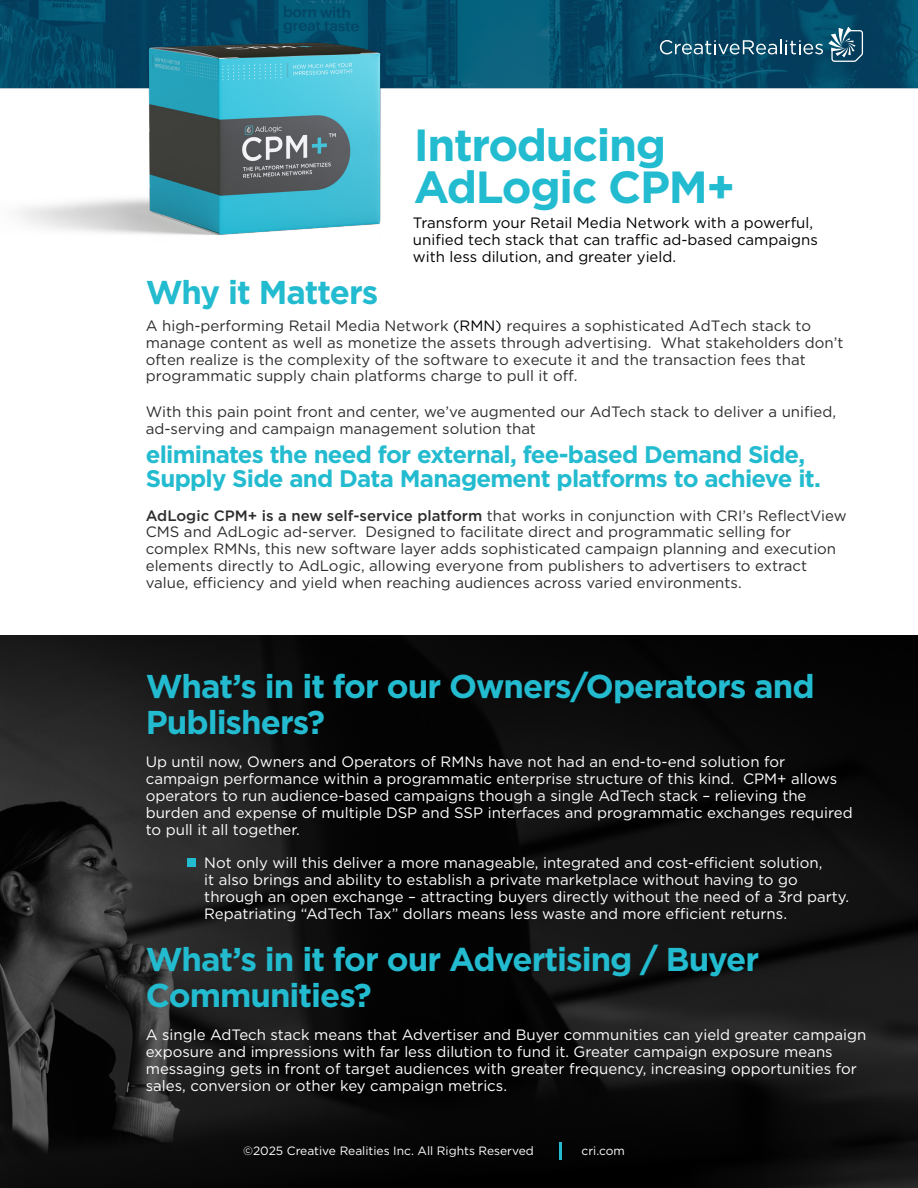
<style>
.page{position:relative;width:918px;height:1188px;background:#fff}
.page>*{position:absolute;margin:0;border:0;box-sizing:border-box;transform-origin:0 0}
.t1{font:700 45px/42px "Gotham";letter-spacing:-.03em;color:#23bbcf}
.t2{font:700 33px/36px "Gotham";letter-spacing:-.03em;color:#23bbcf}
.t3{font:700 24px/24px "Gotham";letter-spacing:-.03em;color:#23bbcf}
.t4{font:15px/16.8px "Gotham";color:#fff}
.t5{font:15px/16.8px "Gotham";color:#2d2d2d}
.t6{font:15px/16.8px "Gotham";color:#000}
.t7{font:12px "Gotham";color:#fff}
.s1{color:#000}
.s2{font-weight:500}
</style>
<div class="page">
<img style="left:0;top:635px;width:918px;height:553px">
<div style="left:188px;top:859px;width:8px;height:8px;background:#23bbcf"></div>
<svg style="left:559px;top:1143px;width:2px;height:17px"></svg>
<svg style="left:416px;top:0;width:502px;height:88px;background:#044d6b"></svg>
<svg style="left:660px;top:27px;width:203px;height:35px;background:#255d78"></svg>
<img style="left:0;top:0;width:416px;height:236px">
<h2 class="t2" style="left:146px;top:274px;width:234px">Why it Matters</h2>
<h1 class="t1" style="left:414px;top:124px;width:323px">Introducing<br>AdLogic CPM+</h1>
<p class="t6" style="left:413px;top:214px;width:406px">Transform your Retail Media Network with a powerful, unified tech stack that can traffic ad-based campaigns with less dilution, and greater yield.</p>
<p class="t5" style="left:146px;top:317px;width:699px">A high-performing Retail Media Network <span class="s1">(RMN)</span> requires a sophisticated AdTech stack to manage content as well as monetize the assets through advertising. What stakeholders don’t often realize is the complexity of the software to execute it and the transaction fees that programmatic supply chain platforms charge to pull it off.</p>
<p class="t5" style="left:146px;top:403px;width:692px">With this pain point front and center, we’ve augmented our AdTech stack to deliver a unified, ad-serving and campaign management solution that</p>
<h3 class="t3" style="left:146px;top:442px;width:677px">eliminates the need for external, fee-based Demand Side,<br>Supply Side and Data Management platforms to achieve it.</h3>
<p class="t5" style="left:146px;top:507px;width:702px"><span class="s2">AdLogic CPM+ is a new self-service platform</span> that works in conjunction with CRI’s ReflectView CMS and AdLogic ad-server. Designed to facilitate direct and programmatic selling for complex RMNs, this new software layer adds sophisticated campaign planning and execution elements directly to AdLogic, allowing everyone from publishers to advertisers to extract value, efficiency and yield when reaching audiences across varied environments.</p>
<h2 class="t2" style="left:146px;top:668px;width:670px">What’s in it for our Owners/Operators and<br>Publishers?</h2>
<p class="t4" style="left:146px;top:753px;width:708px">Up until now, Owners and Operators of RMNs have not had an end-to-end solution for campaign performance within a programmatic enterprise structure of this kind. CPM+ allows operators to run audience-based campaigns though a single AdTech stack – relieving the burden and expense of multiple DSP and SSP interfaces and programmatic exchanges required to pull it all together.</p>
<p class="t4" style="left:204px;top:854px;width:646px;text-indent:-18px">• Not only will this deliver a more manageable, integrated and cost-efficient solution,<br>it also brings and ability to establish a private marketplace without having to go through an open exchange – attracting buyers directly without the need of a 3rd party.<br>Repatriating “AdTech Tax” dollars means less waste and more efficient returns.</p>
<h2 class="t2" style="left:146px;top:941px;width:615px">What’s in it for our Advertising / Buyer<br>Communities?</h2>
<p class="t4" style="left:146px;top:1026px;width:722px">A single AdTech stack means that Advertiser and Buyer communities can yield greater campaign exposure and impressions with far less dilution to fund it. Greater campaign exposure means messaging gets in front of target audiences with greater frequency, increasing opportunities for sales, conversion or other key campaign metrics.</p>
<p class="t7" style="left:243px;top:1143px;width:292px">©2025 Creative Realities Inc. All Rights Reserved</p>
<p class="t7" style="left:582px;top:1143px;width:45px">cri.com</p>
</div>
